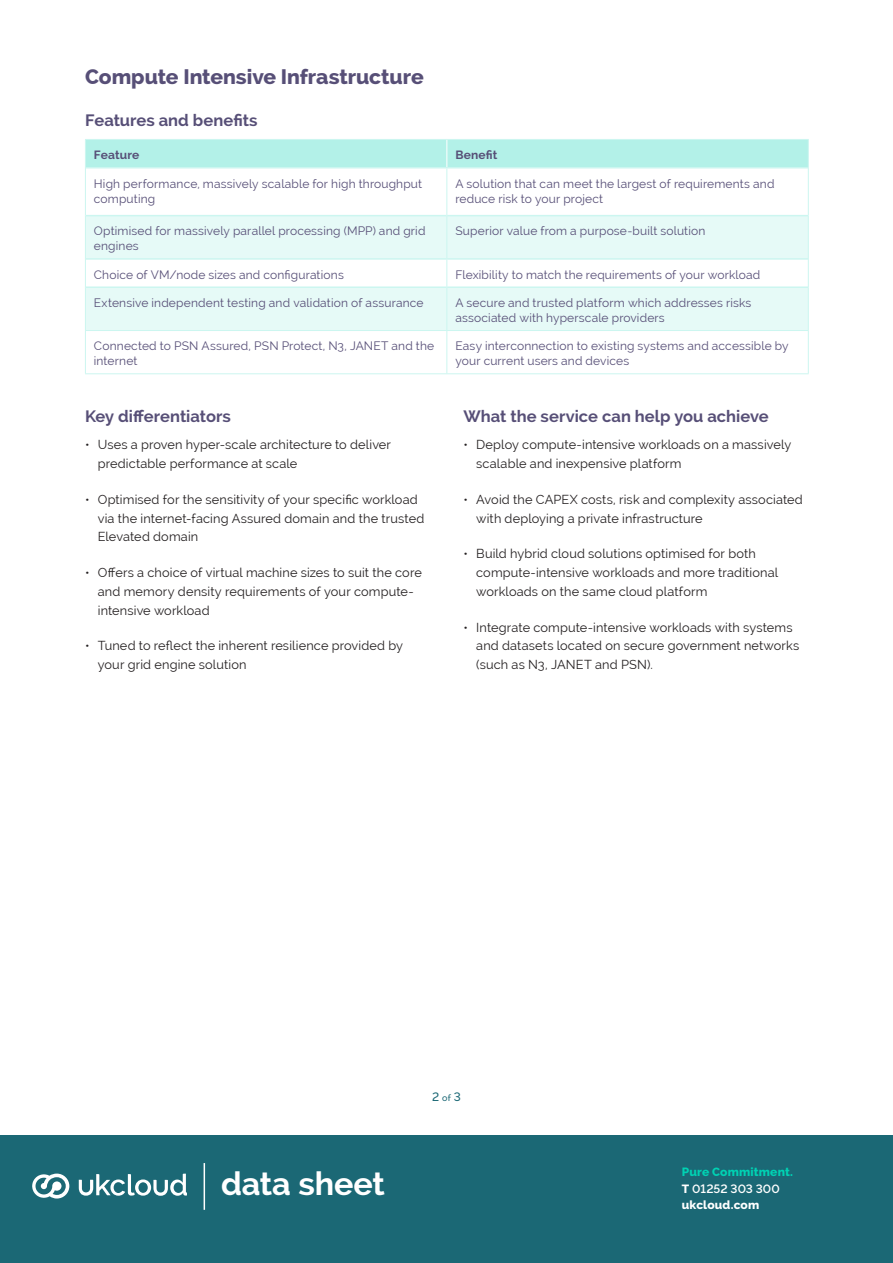
<style>
.page{position:relative;width:893px;height:1263px;background:#fff}
.page>*{position:absolute;margin:0;border:0;box-sizing:border-box;transform-origin:0 0}
.t1{font:700 32.25px "Raleway";letter-spacing:-.005em;color:#fff}
.title_small{font:800 21px "Raleway";letter-spacing:-.005em;color:#574f77}
.heading_2{font:700 16.5px "Raleway";color:#574f77}
.bullet_list{font:12.75px/18.8px "Raleway";letter-spacing:.01em;color:#231f20}
.table_body_top_align{font:12px/15px "Raleway";letter-spacing:.015em;color:#574f77}
.t2{font:800 12px "Raleway";letter-spacing:.015em;color:#00d2b3}
.table_head{font:700 12px "Raleway";letter-spacing:.015em;color:#574f77}
.t3{font:600 12px "Raleway";color:#fff}
.t4{font:800 12px "Raleway";letter-spacing:.01em;color:#fff}
.t5{font:500 12px "Raleway";color:#1b6875}
.s1{font-size:9px}
.s2{font-weight:800}
</style>
<div class="page">
<svg style="left:86px;top:216px;width:722px;height:114px;fill:#e6faf7"></svg>
<hr style="left:86px;top:215px;width:360px;height:1px;background:#ccf6f0">
<hr style="left:447px;top:215px;width:361px;height:1px;background:#ccf6f0">
<hr style="left:86px;top:258px;width:360px;height:2px;background:#ccf6f0">
<hr style="left:447px;top:258px;width:361px;height:2px;background:#ccf6f0">
<hr style="left:86px;top:286px;width:360px;height:2px;background:#ccf6f0">
<hr style="left:447px;top:286px;width:361px;height:2px;background:#ccf6f0">
<hr style="left:85px;top:168px;width:1px;height:48px;background:#ccf6f0">
<hr style="left:808px;top:168px;width:1px;height:48px;background:#ccf6f0">
<hr style="left:85px;top:216px;width:1px;height:43px;background:#ccf6f0">
<hr style="left:808px;top:216px;width:1px;height:43px;background:#ccf6f0">
<svg style="left:85px;top:259px;width:1px;height:28px"></svg>
<svg style="left:808px;top:259px;width:1px;height:28px"></svg>
<hr style="left:85px;top:287px;width:1px;height:43px;background:#ccf6f0">
<hr style="left:808px;top:287px;width:1px;height:43px;background:#ccf6f0">
<svg style="left:85px;top:139px;width:724px;height:29px"></svg>
<hr style="left:446px;top:168px;width:1px;height:48px;background:#ccf6f0">
<hr style="left:446px;top:216px;width:1px;height:43px;background:#ccf6f0">
<svg style="left:446px;top:259px;width:1px;height:28px"></svg>
<hr style="left:446px;top:287px;width:1px;height:43px;background:#ccf6f0">
<hr style="left:85px;top:330px;width:362px;height:1px;background:#ccf6f0">
<hr style="left:85px;top:331px;width:1px;height:42px;background:#ccf6f0">
<hr style="left:447px;top:330px;width:362px;height:1px;background:#ccf6f0">
<hr style="left:446px;top:331px;width:1px;height:42px;background:#ccf6f0">
<hr style="left:808px;top:331px;width:1px;height:42px;background:#ccf6f0">
<hr style="left:85px;top:373px;width:362px;height:1px;background:#ccf6f0">
<hr style="left:447px;top:373px;width:362px;height:1px;background:#ccf6f0">
<div style="left:0;top:1135px;width:893px;height:128px;background:#1b6875"></div>
<hr style="left:204px;top:1163px;width:1px;height:47px;background:#fff">
<svg style="left:32px;top:1173px;width:37px;height:25px"></svg>
<svg style="left:79px;top:1174px;width:108px;height:22px"></svg>
<p class="title_small" style="left:85px;top:64px;width:340px">Compute Intensive Infrastructure</p>
<p class="heading_2" style="left:85px;top:111px;width:174px">Features and benefits</p>
<p class="table_head" style="left:94px;top:148px;width:47px">Feature</p>
<p class="table_head" style="left:455px;top:148px;width:44px">Benefit</p>
<p class="table_body_top_align" style="left:94px;top:176px;width:330px">High performance, massively scalable for high throughput computing</p>
<p class="table_body_top_align" style="left:455px;top:176px;width:321px">A solution that can meet the largest of requirements and reduce risk to your project</p>
<p class="table_body_top_align" style="left:94px;top:224px;width:333px">Optimised for massively parallel processing (MPP) and grid engines</p>
<p class="table_body_top_align" style="left:455px;top:224px;width:252px">Superior value from a purpose-built solution</p>
<p class="table_body_top_align" style="left:94px;top:267px;width:251px">Choice of VM/node sizes and configurations</p>
<p class="table_body_top_align" style="left:455px;top:267px;width:306px">Flexibility to match the requirements of your workload</p>
<p class="table_body_top_align" style="left:94px;top:295px;width:331px">Extensive independent testing and validation of assurance</p>
<p class="table_body_top_align" style="left:455px;top:295px;width:298px">A secure and trusted platform which addresses risks associated with hyperscale providers</p>
<p class="table_body_top_align" style="left:94px;top:338px;width:342px">Connected to PSN Assured, PSN Protect, N3, JANET and the internet</p>
<p class="table_body_top_align" style="left:455px;top:338px;width:335px">Easy interconnection to existing systems and accessible by your current users and devices</p>
<p class="heading_2" style="left:85px;top:407px;width:147px">Key differentiators</p>
<p class="bullet_list" style="left:98px;top:435px;width:295px;text-indent:-13px">• Uses a proven hyper-scale architecture to deliver predictable performance at scale</p>
<p class="bullet_list" style="left:98px;top:490px;width:328px;text-indent:-13px">• Optimised for the sensitivity of your specific workload via the internet-facing Assured domain and the trusted<br>Elevated domain</p>
<p class="bullet_list" style="left:98px;top:563px;width:325px;text-indent:-13px">• Offers a choice of virtual machine sizes to suit the core and memory density requirements of your compute&shy;intensive workload</p>
<p class="bullet_list" style="left:98px;top:636px;width:307px;text-indent:-13px">• Tuned to reflect the inherent resilience provided by your grid engine solution</p>
<p class="heading_2" style="left:463px;top:407px;width:307px">What the service can help you achieve</p>
<p class="bullet_list" style="left:476px;top:435px;width:316px;text-indent:-13px">• Deploy compute-intensive workloads on a massively scalable and inexpensive platform</p>
<p class="bullet_list" style="left:476px;top:490px;width:328px;text-indent:-13px">• Avoid the CAPEX costs, risk and complexity associated with deploying a private infrastructure</p>
<p class="bullet_list" style="left:476px;top:544px;width:303px;text-indent:-13px">• Build hybrid cloud solutions optimised for both compute-intensive workloads and more traditional workloads on the same cloud platform</p>
<p class="bullet_list" style="left:476px;top:618px;width:325px;text-indent:-13px">• Integrate compute-intensive workloads with systems and datasets located on secure government networks (such as N3, JANET and PSN).</p>
<p class="t1" style="left:221px;top:1165px;width:165px">data sheet</p>
<p class="t5" style="left:432px;top:1090px;width:30px">2 <span class="s1">of</span> 3</p>
<p class="t2" style="left:682px;top:1165px;width:113px">Pure Commitment.</p>
<p class="t3" style="left:682px;top:1182px;width:99px"><span class="s2">T</span> 01252 303 300</p>
<p class="t4" style="left:682px;top:1198px;width:79px">ukcloud.com</p>
</div>
